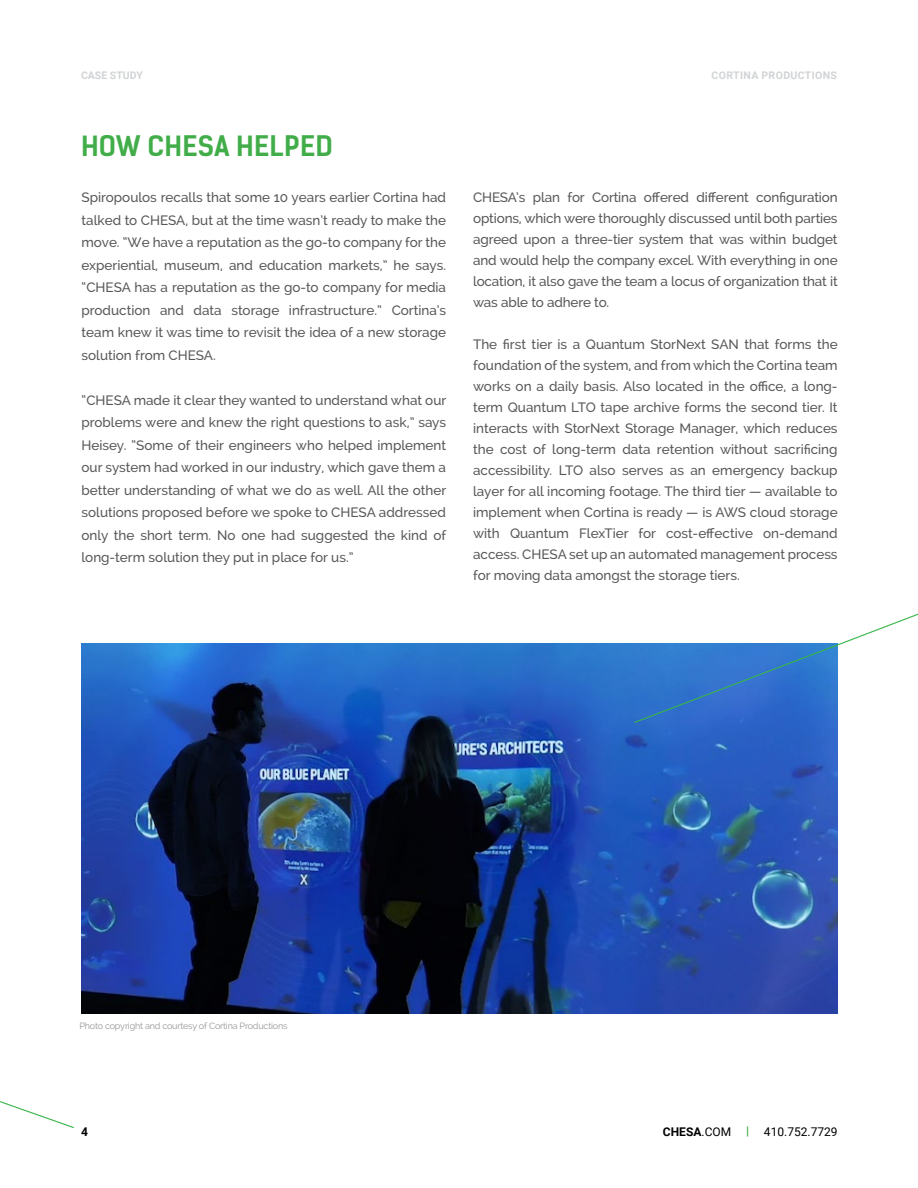
<style>
.page{position:relative;width:918px;height:1188px;background:#fff}
.page>*{position:absolute;margin:0;border:0;box-sizing:border-box;transform-origin:0 0}
.t1{font:700 27px "Kelson Sans";letter-spacing:.01em;color:#41ad49}
.t2{font:500 13.5px/21px "Raleway";color:#58585a;text-align:justify}
.t3{font:12px "Roboto";color:#000}
.t4{font:700 12px "Roboto";color:#000}
.t5{font:700 10.5px "Roboto";letter-spacing:.035em;color:#d1d3d5}
.t6{font:700 10.5px "Roboto";color:#d1d3d5}
.t7{font:9px "Raleway";letter-spacing:-.02em;color:#939598}
.s1{font-weight:700}
.s2{font-weight:700;color:#41ad49}
</style>
<div class="page">
<svg style="left:0;top:1101px;width:74px;height:28px"></svg>
<img style="left:81px;top:644px;width:757px;height:370px">
<svg style="left:633px;top:613px;width:285px;height:111px"></svg>
<p class="t6" style="left:81px;top:68px;width:63px">CASE STUDY</p>
<p class="t5" style="left:712px;top:68px;width:127px">CORTINA PRODUCTIONS</p>
<h1 class="t1" style="left:81px;top:129px;width:253px">HOW CHESA HELPED</h1>
<p class="t2" style="left:82px;top:186px;width:366px;line-height:22.5px">Spiropoulos recalls that some 10 years earlier Cortina had talked to CHESA, but at the time wasn’t ready to make the move. “We have a reputation as the go-to company for the experiential, museum, and education markets,” he says. “CHESA has a reputation as the go-to company for media production and data storage infrastructure.” Cortina’s team knew it was time to revisit the idea of a new storage solution from CHESA.</p>
<p class="t2" style="left:82px;top:389px;width:366px;line-height:22.5px">“CHESA made it clear they wanted to understand what our problems were and knew the right questions to ask,” says Heisey. “Some of their engineers who helped implement our system had worked in our industry, which gave them a better understanding of what we do as well. All the other solutions proposed before we spoke to CHESA addressed only the short term. No one had suggested the kind of long-term solution they put in place for us.”</p>
<p class="t2" style="left:473px;top:187px;width:366px">CHESA’s plan for Cortina offered different configuration options, which were thoroughly discussed until both parties agreed upon a three-tier system that was within budget and would help the company excel. With everything in one location, it also gave the team a locus of organization that it was able to adhere to.</p>
<p class="t2" style="left:473px;top:334px;width:366px">The first tier is a Quantum StorNext SAN that forms the foundation of the system, and from which the Cortina team works on a daily basis. Also located in the office, a long&shy;term Quantum LTO tape archive forms the second tier. It interacts with StorNext Storage Manager, which reduces the cost of long-term data retention without sacrificing accessibility. LTO also serves as an emergency backup layer for all incoming footage. The third tier — available to implement when Cortina is ready — is AWS cloud storage with Quantum FlexTier for cost-effective on-demand access. CHESA set up an automated management process for moving data amongst the storage tiers.</p>
<p class="t7" style="left:80px;top:1021px;width:209px">Photo copyright and courtesy of Cortina Productions</p>
<p class="t4" style="left:81px;top:1123px;width:8px">4</p>
<p class="t3" style="left:663px;top:1123px;width:176px"><span class="s1">CHESA</span>.COM <span class="s2">|</span> 410.752.7729</p>
</div>
